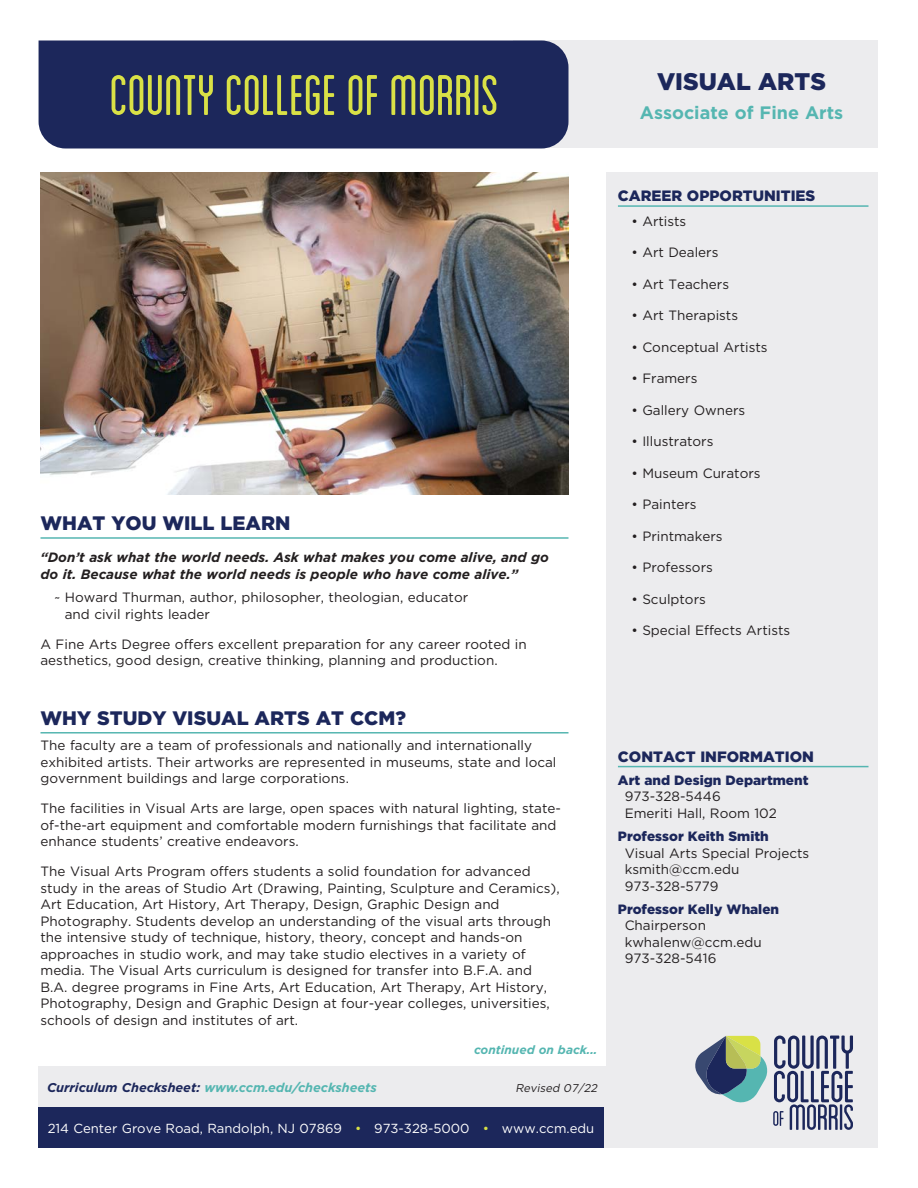
<style>
.page{position:relative;width:918px;height:1188px;background:#fff}
.page>*{position:absolute;margin:0;border:0;box-sizing:border-box;transform-origin:0 0}
.t1{font:condensed 60px "Blanch";letter-spacing:-.005em;color:#d9e146}
.MastHeader{font:900 24px "Gotham";color:#1c275b}
.Headers{font:900 19.5px "Gotham";color:#1c275b}
.Degree_Type{font:700 18px "Gotham";color:#55b6b1}
.Headers_Grey_Sidebar{font:900 15px "Gotham";color:#1c275b}
.Copy{font:13.5px/16.5px "Gotham";color:#231f20}
.Careers{font:13.5px "Gotham";color:#231f20}
.Contact_Details{font:13.5px/16.5px "Gotham";color:#231f20}
.Copy-2{font:italic 700 13.5px/16.5px "Gotham";color:#231f20}
.Contact_Bold_Name{font:900 13.5px "Gotham";color:#1c275b}
.t2{font:13.2px "Gotham";color:#fff}
.t3{font:italic 700 12.75px "Gotham";color:#55b6b1}
.Continued{font:italic 700 12px "Gotham";color:#55b6b1}
.t4{font:italic 11.25px "Gotham";color:#231f20}
.s1{color:#1c275b}
.s2{color:#d9e146}
</style>
<div class="page">
<div style="left:513px;top:40px;width:365px;height:108px;background:#ececee"></div>
<div style="left:39px;top:40px;width:529px;height:108px;background:#1c275b"></div>
<div style="left:606px;top:173px;width:272px;height:893px;background:#ececee"></div>
<div style="left:38px;top:1066px;width:840px;height:82px;background:#ececee"></div>
<div style="left:38px;top:1107px;width:565px;height:41px;background:#1c275b"></div>
<svg style="left:695px;top:1036px;width:158px;height:94px"></svg>
<hr style="left:40px;top:537px;width:528px;height:2px;background:#55b6b1">
<hr style="left:40px;top:732px;width:528px;height:2px;background:#55b6b1">
<img style="left:40px;top:173px;width:528px;height:322px">
<hr style="left:618px;top:205px;width:251px;height:2px;background:#55b6b1">
<hr style="left:618px;top:766px;width:251px;height:1px;background:#55b6b1">
<p class="t1" style="left:110px;top:63px;width:391px">COUNTY COLLEGE OF MORRIS</p>
<p class="MastHeader" style="left:657px;top:65px;width:170px">VISUAL ARTS</p>
<p class="Degree_Type" style="left:640px;top:100px;width:205px">Associate of Fine Arts</p>
<p class="Headers" style="left:40px;top:510px;width:251px">WHAT YOU WILL LEARN</p>
<p class="Copy-2" style="left:40px;top:549px;width:510px">“Don’t ask what the world needs. Ask what makes you come alive, and go do it. Because what the world needs is people who have come alive.”</p>
<p class="Copy" style="left:65px;top:589px;width:405px;text-indent:-11px">~ Howard Thurman, author, philosopher, theologian, educator and civil rights leader</p>
<p class="Copy" style="left:40px;top:635px;width:488px">A Fine Arts Degree offers excellent preparation for any career rooted in aesthetics, good design, creative thinking, planning and production.</p>
<p class="Headers" style="left:40px;top:705px;width:367px">WHY STUDY VISUAL ARTS AT CCM?</p>
<p class="Copy" style="left:40px;top:737px;width:518px">The faculty are a team of professionals and nationally and internationally exhibited artists. Their artworks are represented in museums, state and local government buildings and large corporations.</p>
<p class="Copy" style="left:40px;top:800px;width:522px">The facilities in Visual Arts are large, open spaces with natural lighting, state&shy;of-the-art equipment and comfortable modern furnishings that facilitate and enhance students’ creative endeavors.</p>
<p class="Copy" style="left:40px;top:863px;width:521px">The Visual Arts Program offers students a solid foundation for advanced study in the areas of Studio Art (Drawing, Painting, Sculpture and Ceramics), Art Education, Art History, Art Therapy, Design, Graphic Design and Photography. Students develop an understanding of the visual arts through the intensive study of technique, history, theory, concept and hands-on approaches in studio work, and may take studio electives in a variety of media. The Visual Arts curriculum is designed for transfer into B.F.A. and B.A. degree programs in Fine Arts, Art Education, Art Therapy, Art History, Photography, Design and Graphic Design at four-year colleges, universities, schools of design and institutes of art.</p>
<p class="Continued" style="left:474px;top:1042px;width:125px">continued on back...</p>
<p class="t3" style="left:47px;top:1079px;width:331px"><span class="s1">Curriculum Checksheet:</span> www.ccm.edu/checksheets</p>
<p class="t4" style="left:515px;top:1081px;width:86px">Revised 07/22</p>
<p class="t2" style="left:48px;top:1120px;width:548px">214 Center Grove Road, Randolph, NJ 07869 <span class="s2">•</span> 973-328-5000 <span class="s2">•</span> www.ccm.edu</p>
<p class="Headers_Grey_Sidebar" style="left:618px;top:185px;width:199px">CAREER OPPORTUNITIES</p>
<p class="Careers" style="left:631px;top:212px;width:56px">• Artists</p>
<p class="Careers" style="left:631px;top:244px;width:89px">• Art Dealers</p>
<p class="Careers" style="left:631px;top:275px;width:99px">• Art Teachers</p>
<p class="Careers" style="left:631px;top:307px;width:108px">• Art Therapists</p>
<p class="Careers" style="left:631px;top:338px;width:138px">• Conceptual Artists</p>
<p class="Careers" style="left:631px;top:370px;width:68px">• Framers</p>
<p class="Careers" style="left:631px;top:401px;width:115px">• Gallery Owners</p>
<p class="Careers" style="left:631px;top:433px;width:84px">• Illustrators</p>
<p class="Careers" style="left:631px;top:464px;width:131px">• Museum Curators</p>
<p class="Careers" style="left:631px;top:496px;width:67px">• Painters</p>
<p class="Careers" style="left:631px;top:527px;width:93px">• Printmakers</p>
<p class="Careers" style="left:631px;top:559px;width:83px">• Professors</p>
<p class="Careers" style="left:631px;top:590px;width:76px">• Sculptors</p>
<p class="Careers" style="left:631px;top:622px;width:160px">• Special Effects Artists</p>
<p class="Headers_Grey_Sidebar" style="left:618px;top:746px;width:198px">CONTACT INFORMATION</p>
<p class="Contact_Bold_Name" style="left:618px;top:771px;width:192px">Art and Design Department</p>
<p class="Contact_Details" style="left:625px;top:788px;width:154px">973-328-5446<br>Emeriti Hall, Room 102</p>
<p class="Contact_Bold_Name" style="left:618px;top:827px;width:152px">Professor Keith Smith</p>
<p class="Contact_Details" style="left:625px;top:844px;width:186px">Visual Arts Special Projects ksmith@ccm.edu<br>973-328-5779</p>
<p class="Contact_Bold_Name" style="left:618px;top:900px;width:163px">Professor Kelly Whalen</p>
<p class="Contact_Details" style="left:625px;top:917px;width:138px">Chairperson kwhalenw@ccm.edu<br>973-328-5416</p>
</div>
